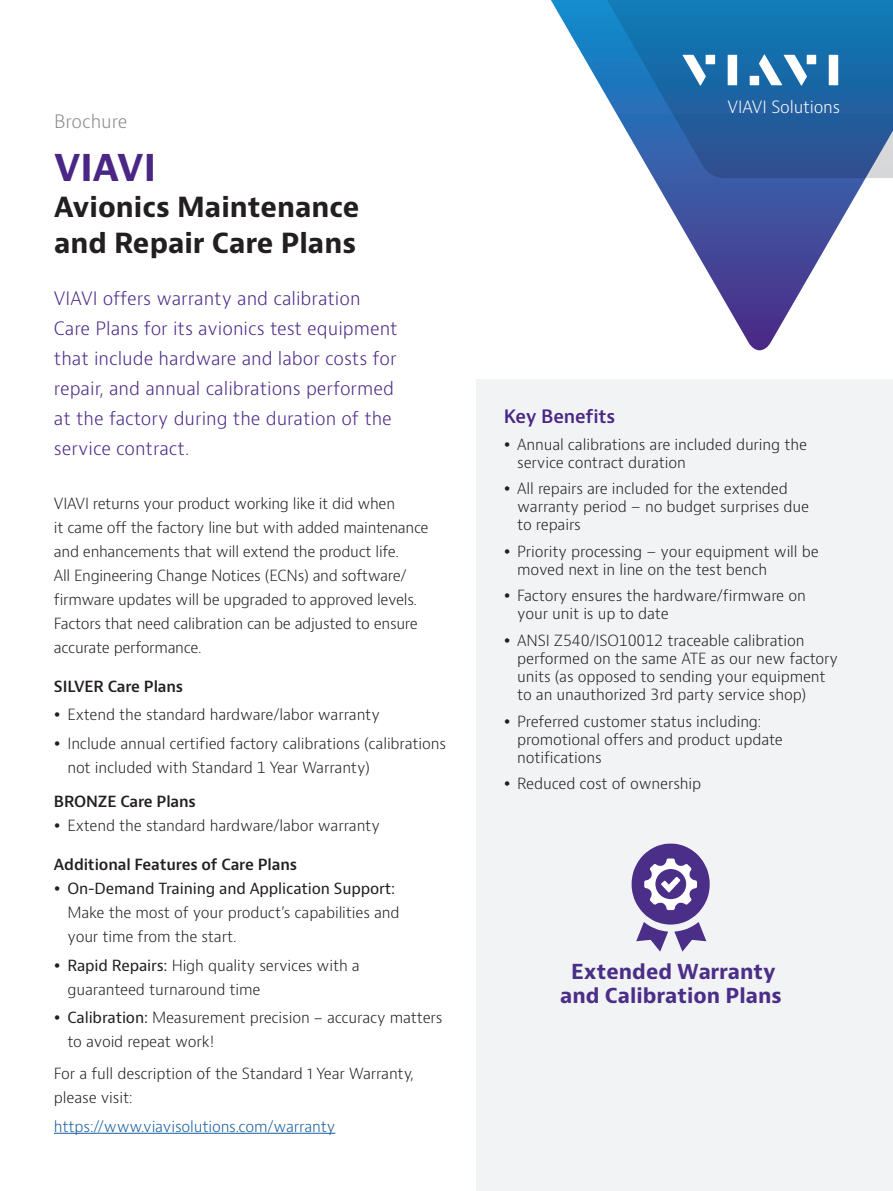
<style>
.page{position:relative;width:893px;height:1191px;background:#fff}
.page>*{position:absolute;margin:0;border:0;box-sizing:border-box;transform-origin:0 0}
.H1_Brand_Sub-Brand_2{font:700 36px "Bernino Sans";color:#4a2785}
.H2_Product_18_24{font:700 27px "Bernino Sans";color:#231f20}
.t1{font:700 20.1px/24.2px "Bernino Sans";color:#4b2e87;text-align:center}
.P_Intro_12_20{font:300 18px/30px "Bernino Sans";color:#4a2785}
.H2_Bullet_Heading_Pu{font:600 18px "Bernino Sans";letter-spacing:-.01em;color:#4a2785}
.P_DocType{font:300 18px "Bernino Sans";color:#87898c}
.t2{font:300 16.5px "Bernino Sans";letter-spacing:-.01em;color:#fff}
.P_Bulleted_10_16{font:300 15px/24px "Bernino Sans";letter-spacing:-.01em;color:#231f20}
.H3_Heading_Level_3{font:600 15px "Bernino Sans";letter-spacing:-.01em;color:#231f20}
.P_10_16{font:300 15px/24px "Bernino Sans";letter-spacing:-.01em;color:#231f20}
.P_10_16-2{font:300 15px "Bernino Sans";letter-spacing:-.01em;color:#175d9e}
.s1{font-weight:400}
</style>
<div class="page">
<svg style="left:653px;top:178px;width:213px;height:172px"></svg>
<svg style="left:551px;top:0;width:342px;height:178px"></svg>
<svg style="left:682px;top:55px;width:24px;height:31px"></svg>
<div style="left:706px;top:55px;width:9px;height:9px;background:#fff"></div>
<div style="left:728px;top:55px;width:9px;height:30px;background:#fff"></div>
<div style="left:807px;top:55px;width:9px;height:9px;background:#fff"></div>
<div style="left:829px;top:55px;width:9px;height:30px;background:#fff"></div>
<svg style="left:759px;top:54px;width:48px;height:32px"></svg>
<div style="left:750px;top:76px;width:9px;height:9px;background:#fff"></div>
<div style="left:477px;top:380px;width:416px;height:811px;background:#f2f3f4"></div>
<hr style="left:54px;top:1132px;width:281px;height:1px;background:#175d9e">
<svg style="left:632px;top:843px;width:78px;height:108px"></svg>
<p class="P_DocType" style="left:54px;top:110px;width:75px">Brochure</p>
<p class="H1_Brand_Sub-Brand_2" style="left:54px;top:145px;width:104px">VIAVI</p>
<p class="H2_Product_18_24" style="left:54px;top:190px;width:307px">Avionics Maintenance</p>
<p class="H2_Product_18_24" style="left:54px;top:226px;width:304px">and Repair Care Plans</p>
<p class="P_Intro_12_20" style="left:54px;top:284px;width:345px">VIAVI offers warranty and calibration Care Plans for its avionics test equipment that include hardware and labor costs for repair, and annual calibrations performed at the factory during the duration of the service contract.</p>
<p class="P_Bulleted_10_16" style="left:54px;top:492px;width:376px">VIAVI returns your product working like it did when<br>it came off the factory line but with added maintenance and enhancements that will extend the product life.<br>All Engineering Change Notices (ECNs) and software/ firmware updates will be upgraded to approved levels.<br>Factors that need calibration can be adjusted to ensure accurate performance.</p>
<p class="H3_Heading_Level_3" style="left:54px;top:677px;width:131px">SILVER Care Plans</p>
<p class="P_Bulleted_10_16" style="left:68px;top:703px;width:314px">Extend the standard hardware/labor warranty</p>
<p class="P_Bulleted_10_16" style="left:68px;top:731px;width:380px">Include annual certified factory calibrations (calibrations not included with Standard 1 Year Warranty)</p>
<p class="H3_Heading_Level_3" style="left:54px;top:792px;width:143px">BRONZE Care Plans</p>
<p class="P_Bulleted_10_16" style="left:68px;top:814px;width:314px">Extend the standard hardware/labor warranty</p>
<p class="H3_Heading_Level_3" style="left:54px;top:855px;width:245px">Additional Features of Care Plans</p>
<p class="P_Bulleted_10_16" style="left:68px;top:877px;width:334px"><span class="s1">On-Demand Training and Application Support:<br></span>Make the most of your product’s capabilities and your time from the start.</p>
<p class="P_Bulleted_10_16" style="left:68px;top:953px;width:294px"><span class="s1">Rapid Repairs:</span> High quality services with a guaranteed turnaround time</p>
<p class="P_Bulleted_10_16" style="left:68px;top:1005px;width:376px"><span class="s1">Calibration:</span> Measurement precision - accuracy matters to avoid repeat work!</p>
<p class="P_10_16" style="left:54px;top:1062px;width:361px">For a full description of the Standard 1 Year Warranty, please visit:</p>
<p class="P_10_16-2" style="left:54px;top:1116px;width:283px">https://www.viavisolutions.com/warranty</p>
<p class="t2" style="left:728px;top:96px;width:114px">VIAVI Solutions</p>
<p class="H2_Bullet_Heading_Pu" style="left:504px;top:405px;width:113px">Key Benefits</p>
<p class="P_Bulleted_10_16" style="left:517px;top:436px;width:291px;line-height:18px">Annual calibrations are included during the service contract duration</p>
<p class="P_Bulleted_10_16" style="left:517px;top:480px;width:293px;line-height:18px">All repairs are included for the extended warranty period – no budget surprises due to repairs</p>
<p class="P_Bulleted_10_16" style="left:517px;top:543px;width:303px;line-height:18px">Priority processing – your equipment will be moved next in line on the test bench</p>
<p class="P_Bulleted_10_16" style="left:517px;top:587px;width:290px;line-height:18px">Factory ensures the hardware/firmware on your unit is up to date</p>
<p class="P_Bulleted_10_16" style="left:517px;top:632px;width:322px;line-height:18px">ANSI Z540/ISO10012 traceable calibration performed on the same ATE as our new factory units (as opposed to sending your equipment to an unauthorized 3rd party service shop)</p>
<p class="P_Bulleted_10_16" style="left:517px;top:712px;width:267px;line-height:18px">Preferred customer status including: promotional offers and product update notifications</p>
<p class="P_Bulleted_10_16" style="left:517px;top:772px;width:185px">Reduced cost of ownership</p>
<h3 class="t1" style="left:560px;top:960px;width:223px">Extended Warranty and Calibration Plans</h3>
</div>
